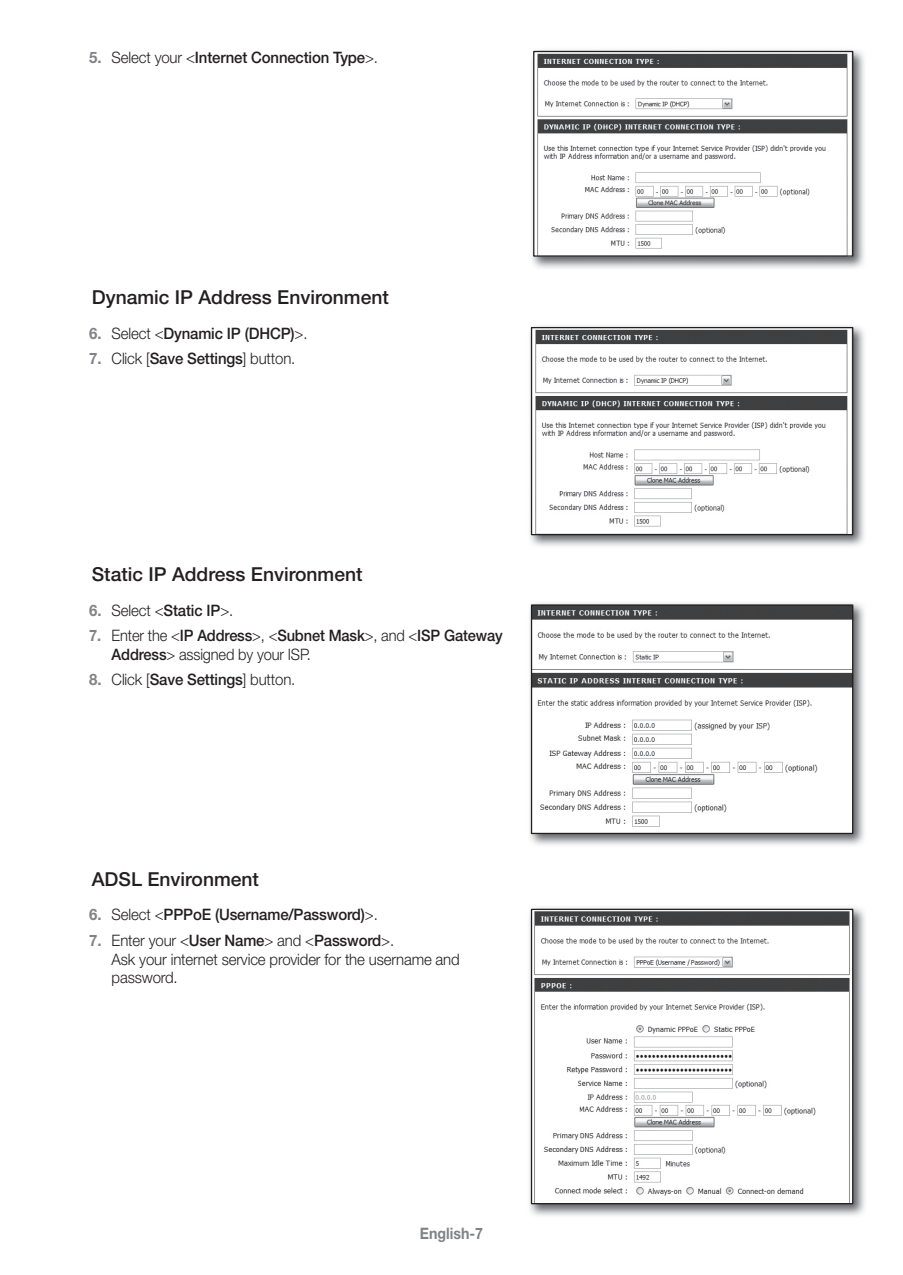
<style>
.page{position:relative;width:903px;height:1275px;background:#fff}
.page>*{position:absolute;margin:0;border:0;box-sizing:border-box;transform-origin:0 0}
.t1{font:500 19.25px "Helvetica Neue cp";color:#231f20}
.t2{font:300 15.75px/18.9px "Helvetica Neue cp";letter-spacing:-.01em;color:#231f20;scale:.95 1}
.t3{font:500 15.75px "Helvetica Neue cp";letter-spacing:-.01em;color:#231f20;scale:.95 1}
.t4{font:300 15.75px/18.9px "Helvetica Neue cp";letter-spacing:-.01em;color:#231f20;scale:.93 1}
.t5{font:700 15.75px "Helvetica Neue cp";color:#808285;scale:.9 1}
.s1{font-weight:700;color:#808285}
.s2{font-weight:300}
.s3{font-weight:500}
</style>
<div class="page">
<img style="left:532px;top:50px;width:332px;height:218px">
<img style="left:535px;top:53px;width:316px;height:202px">
<div style="left:533px;top:51px;width:320px;height:206px;border:1px solid #231f20"></div>
<img style="left:530px;top:326px;width:334px;height:220px">
<img style="left:533px;top:329px;width:318px;height:204px">
<div style="left:531px;top:327px;width:322px;height:208px;border:1px solid #231f20"></div>
<img style="left:530px;top:603px;width:334px;height:242px">
<img style="left:533px;top:606px;width:318px;height:226px">
<div style="left:531px;top:604px;width:322px;height:230px;border:1px solid #231f20"></div>
<img style="left:529px;top:907px;width:336px;height:309px">
<img style="left:533px;top:911px;width:318px;height:291px">
<div style="left:531px;top:909px;width:322px;height:295px;border:1px solid #231f20"></div>
<p class="t3" style="left:89px;top:49px;width:305px"><span class="s1">5.</span> <span class="s2">Select your &lt;</span>Internet Connection Type<span class="s2">&gt;.</span></p>
<p class="t1" style="left:92px;top:287px;width:299px">Dynamic IP Address Environment</p>
<p class="t3" style="left:89px;top:324px;width:231px"><span class="s1">6.</span> <span class="s2">Select &lt;</span>Dynamic IP (DHCP)<span class="s2">&gt;.</span></p>
<p class="t2" style="left:89px;top:349px;width:218px"><span class="s1">7.</span> Click [<span class="s3">Save Settings</span>] button.</p>
<p class="t1" style="left:92px;top:563px;width:272px">Static IP Address Environment</p>
<p class="t2" style="left:89px;top:601px;width:153px"><span class="s1">6.</span> Select &lt;<span class="s3">Static IP</span>&gt;.</p>
<p class="t4" style="left:112px;top:626px;width:422px;text-indent:-22px"><span class="s1">7.</span> Enter the &lt;<span class="s3">IP Address</span>&gt;, &lt;<span class="s3">Subnet Mask</span>&gt;, and &lt;<span class="s3">ISP Gateway<br>Address</span>&gt; assigned by your ISP.</p>
<p class="t2" style="left:89px;top:670px;width:218px"><span class="s1">8.</span> Click [<span class="s3">Save Settings</span>] button.</p>
<p class="t1" style="left:92px;top:868px;width:169px">ADSL Environment</p>
<p class="t3" style="left:89px;top:906px;width:305px"><span class="s1">6.</span> <span class="s2">Select &lt;</span>PPPoE (Username/Password)<span class="s2">&gt;.</span></p>
<p class="t2" style="left:112px;top:931px;width:368px;text-indent:-22px"><span class="s1">7.</span> Enter your &lt;<span class="s3">User Name</span>&gt; and &lt;<span class="s3">Password</span>&gt;.<br>Ask your internet service provider for the username and password.</p>
<p class="t5" style="left:420px;top:1225px;width:72px">English-7</p>
</div>
